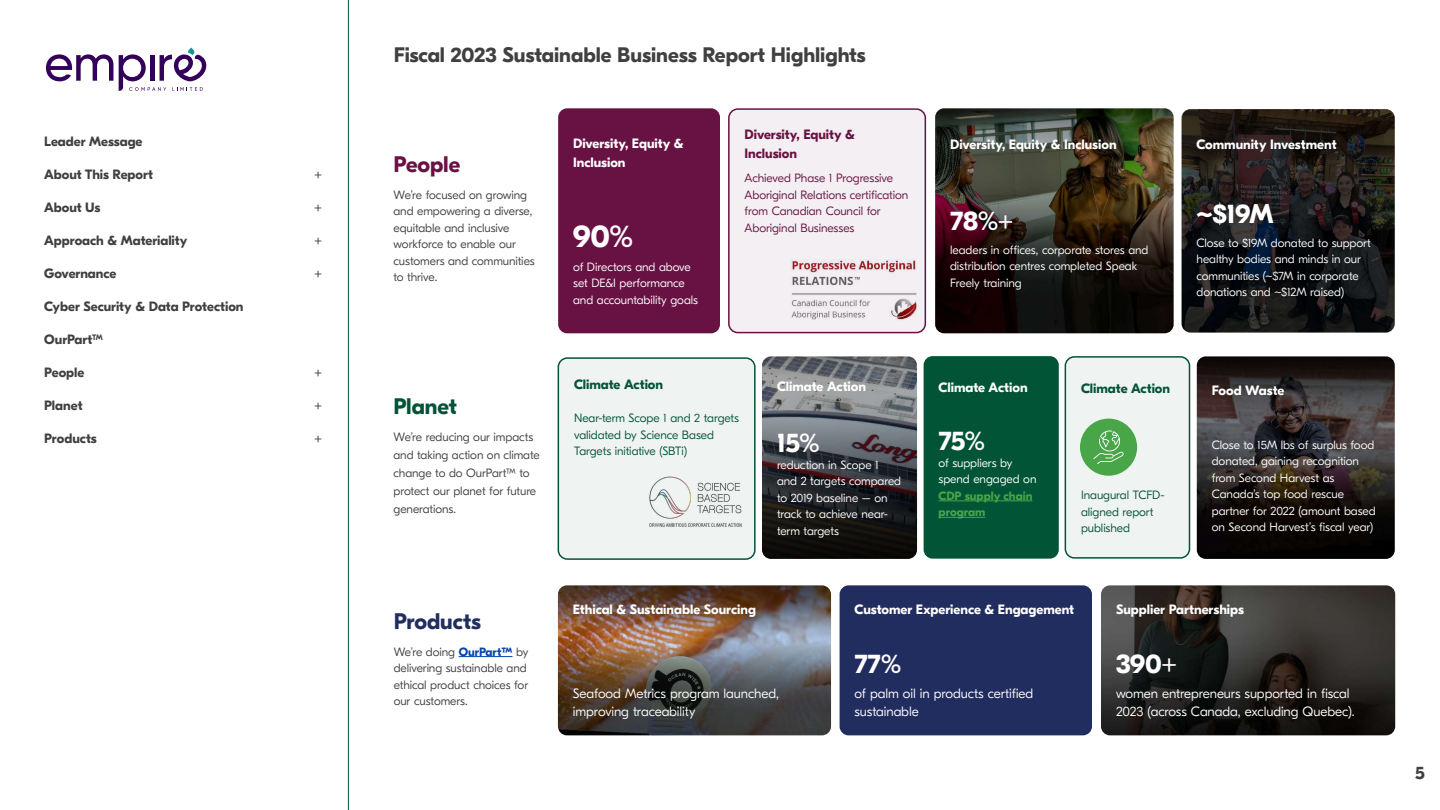
<style>
.page{position:relative;width:1440px;height:810px;background:#fff}
.page>*{position:absolute;margin:0;border:0;box-sizing:border-box;transform-origin:0 0}
.t1{font:700 31.5px "GT Eesti Pro Display";color:#fff}
.t2{font:700 27px "GT Eesti Pro Display";letter-spacing:-.025em;color:#fff}
.t3{font:700 22.5px "GT Eesti Pro Display";letter-spacing:-.005em;color:#222d5f}
.t4{font:700 22.5px "GT Eesti Pro Display";letter-spacing:-.005em;color:#681243}
.t5{font:700 22.5px "GT Eesti Pro Display";letter-spacing:-.005em;color:#025436}
.t6{font:700 21px "GT Eesti Pro Display";color:#404040}
.t7{font:700 18px "GT Eesti Pro Display";color:#404040}
.t8{font:700 13.5px/19.5px "GT Eesti Pro Display";color:#fff}
.t9{font:300 13.5px/18px "GT Eesti Pro Display";letter-spacing:-.01em;color:#fff}
.t10{font:700 13.5px "GT Eesti Pro Display";color:#404040}
.t11{font:700 13.5px/19.5px "GT Eesti Pro Display";color:#681243}
.t12{font:700 13.5px "GT Eesti Pro Display";color:#025436}
.t13{font:300 12px/16.5px "GT Eesti Pro Display";letter-spacing:-.01em;color:#fff}
.t14{font:300 12px/16.5px "GT Eesti Pro Display";letter-spacing:-.01em;color:#404040}
.t15{font:300 12px/16.5px "GT Eesti Pro Display";letter-spacing:-.01em;color:#025436}
.t16{font:300 12px/16.5px "GT Eesti Pro Display";letter-spacing:-.01em;color:#681243}
.t17{font:700 12px/16.5px "GT Eesti Pro Display";color:#47a647}
.s1{font-weight:700;color:#0645ad}
</style>
<div class="page">
<img style="left:1182px;top:109px;width:213px;height:224px">
<hr style="left:348px;top:0;width:1px;height:810px;background:#025436">
<img style="left:558px;top:585px;width:273px;height:150px">
<img style="left:1101px;top:585px;width:294px;height:150px">
<div style="left:840px;top:585px;width:252px;height:150px;background:#222d5f;border-radius:9px"></div>
<hr style="left:459px;top:656px;width:54px;height:1px;background:#0645ad">
<div style="left:558px;top:108px;width:162px;height:225px;background:#681243;border-radius:9px"></div>
<div style="left:729px;top:109px;width:196px;height:224px;background:#f4eff2;border-radius:9px"></div>
<div style="left:728px;top:108px;width:198px;height:225px;border:2px solid #681243;border-radius:9px"></div>
<img style="left:935px;top:108px;width:239px;height:225px">
<div style="left:924px;top:356px;width:135px;height:203px;background:#025436;border-radius:9px"></div>
<hr style="left:939px;top:501px;width:93px;height:1px;background:#47a647">
<hr style="left:939px;top:517px;width:46px;height:1px;background:#47a647">
<img style="left:1197px;top:356px;width:198px;height:203px">
<div style="left:1065px;top:357px;width:124px;height:201px;background:#eff4f2;border-radius:9px"></div>
<div style="left:1065px;top:356px;width:125px;height:203px;border:2px solid #025436;border-radius:9px"></div>
<div style="left:558px;top:358px;width:197px;height:201px;background:#eff4f2;border-radius:9px"></div>
<div style="left:558px;top:357px;width:198px;height:203px;border:2px solid #025436;border-radius:9px"></div>
<img style="left:762px;top:356px;width:155px;height:203px">
<img style="left:649px;top:476px;width:93px;height:51px">
<img style="left:790px;top:259px;width:126px;height:61px">
<div style="left:1080px;top:419px;width:57px;height:57px;background:#48a548;border-radius:50%"></div>
<svg style="left:1093px;top:430px;width:31px;height:34px"></svg>
<svg style="left:46px;top:54px;width:67px;height:27px"></svg>
<svg style="left:119px;top:48px;width:88px;height:43px"></svg>
<p class="t10" style="left:44px;top:134px;width:100px">Leader Message</p>
<p class="t10" style="left:44px;top:167px;width:110px">About This Report</p>
<p class="t10" style="left:314px;top:167px;width:10px">+</p>
<p class="t10" style="left:44px;top:200px;width:58px">About Us</p>
<p class="t10" style="left:314px;top:200px;width:10px">+</p>
<p class="t10" style="left:44px;top:233px;width:145px">Approach &amp; Materiality</p>
<p class="t10" style="left:314px;top:233px;width:10px">+</p>
<p class="t10" style="left:44px;top:266px;width:74px">Governance</p>
<p class="t10" style="left:314px;top:266px;width:10px">+</p>
<p class="t10" style="left:44px;top:299px;width:201px">Cyber Security &amp; Data Protection</p>
<p class="t10" style="left:44px;top:332px;width:60px">OurPart<sup>TM</sup></p>
<p class="t10" style="left:44px;top:365px;width:42px">People</p>
<p class="t10" style="left:314px;top:365px;width:10px">+</p>
<p class="t10" style="left:44px;top:398px;width:40px">Planet</p>
<p class="t10" style="left:314px;top:398px;width:10px">+</p>
<p class="t10" style="left:44px;top:431px;width:54px">Products</p>
<p class="t10" style="left:314px;top:431px;width:10px">+</p>
<h3 class="t6" style="left:394px;top:43px;width:473px">Fiscal 2023 Sustainable Business Report Highlights</h3>
<h3 class="t4" style="left:394px;top:152px;width:68px">People</h3>
<p class="t14" style="left:394px;top:187px;width:143px">We’re focused on growing and empowering a diverse, equitable and inclusive workforce to enable our customers and communities to thrive.</p>
<h3 class="t5" style="left:394px;top:394px;width:65px">Planet</h3>
<p class="t14" style="left:394px;top:429px;width:148px;line-height:18px">We’re reducing our impacts and taking action on climate change to do OurPart™ to protect our planet for future generations.</p>
<p class="t8" style="left:573px;top:134px;width:112px">Diversity, Equity &amp;<br>Inclusion</p>
<h1 class="t1" style="left:573px;top:219px;width:62px">90%</h1>
<p class="t13" style="left:573px;top:259px;width:126px">of Directors and above set DE&amp;I performance and accountability goals</p>
<p class="t11" style="left:745px;top:125px;width:112px">Diversity, Equity &amp;<br>Inclusion</p>
<p class="t16" style="left:745px;top:170px;width:165px">Achieved Phase 1 Progressive<br>Aboriginal Relations certification from Canadian Council for<br>Aboriginal Businesses</p>
<p class="t12" style="left:574px;top:377px;width:90px">Climate Action</p>
<p class="t15" style="left:574px;top:410px;width:167px">Near-term Scope 1 and 2 targets validated by Science Based<br>Targets initiative (SBTi)</p>
<p class="t8" style="left:777px;top:377px;width:90px">Climate Action</p>
<h2 class="t2" style="left:777px;top:428px;width:45px">15%</h2>
<p class="t13" style="left:777px;top:457px;width:126px">reduction in Scope 1 and 2 targets compared to 2019 baseline – on track to achieve near&shy;term targets</p>
<p class="t8" style="left:950px;top:135px;width:168px">Diversity, Equity &amp; Inclusion</p>
<h2 class="t2" style="left:950px;top:205px;width:65px">78%+</h2>
<p class="t13" style="left:950px;top:242px;width:200px">leaders in offices, corporate stores and distribution centres completed Speak<br>Freely training</p>
<p class="t8" style="left:1197px;top:135px;width:142px">Community Investment</p>
<h2 class="t2" style="left:1197px;top:199px;width:78px">~$19M</h2>
<p class="t13" style="left:1197px;top:235px;width:176px">Close to $19M donated to support healthy bodies and minds in our communities (~$7M in corporate donations and ~$12M raised)</p>
<p class="t8" style="left:939px;top:378px;width:90px">Climate Action</p>
<h2 class="t2" style="left:939px;top:426px;width:49px">75%</h2>
<p class="t13" style="left:939px;top:455px;width:99px">of suppliers by spend engaged on</p>
<p class="t17" style="left:939px;top:488px;width:95px">CDP supply chain program</p>
<p class="t12" style="left:1081px;top:381px;width:90px">Climate Action</p>
<p class="t15" style="left:1081px;top:487px;width:85px">Inaugural TCFD&shy;aligned report published</p>
<p class="t8" style="left:1212px;top:380px;width:74px">Food Waste</p>
<p class="t13" style="left:1212px;top:436px;width:165px">Close to 15M lbs of surplus food donated, gaining recognition from Second Harvest as<br>Canada’s top food rescue partner for 2022 (amount based on Second Harvest’s fiscal year)</p>
<h3 class="t3" style="left:394px;top:609px;width:89px">Products</h3>
<p class="t14" style="left:394px;top:644px;width:136px">We’re doing <span class="s1">OurPart™</span> by delivering sustainable and ethical product choices for our customers.</p>
<p class="t8" style="left:573px;top:600px;width:185px">Ethical &amp; Sustainable Sourcing</p>
<p class="t9" style="left:573px;top:685px;width:208px">Seafood Metrics program launched, improving traceability</p>
<p class="t8" style="left:855px;top:600px;width:221px">Customer Experience &amp; Engagement</p>
<h2 class="t2" style="left:855px;top:649px;width:49px">77%</h2>
<p class="t9" style="left:855px;top:685px;width:180px">of palm oil in products certified sustainable</p>
<p class="t8" style="left:1116px;top:600px;width:129px">Supplier Partnerships</p>
<h2 class="t2" style="left:1116px;top:649px;width:63px">390+</h2>
<p class="t9" style="left:1116px;top:685px;width:240px">women entrepreneurs supported in fiscal<br>2023 (across Canada, excluding Quebec).</p>
<h3 class="t7" style="left:1415px;top:763px;width:11px">5</h3>
</div>
